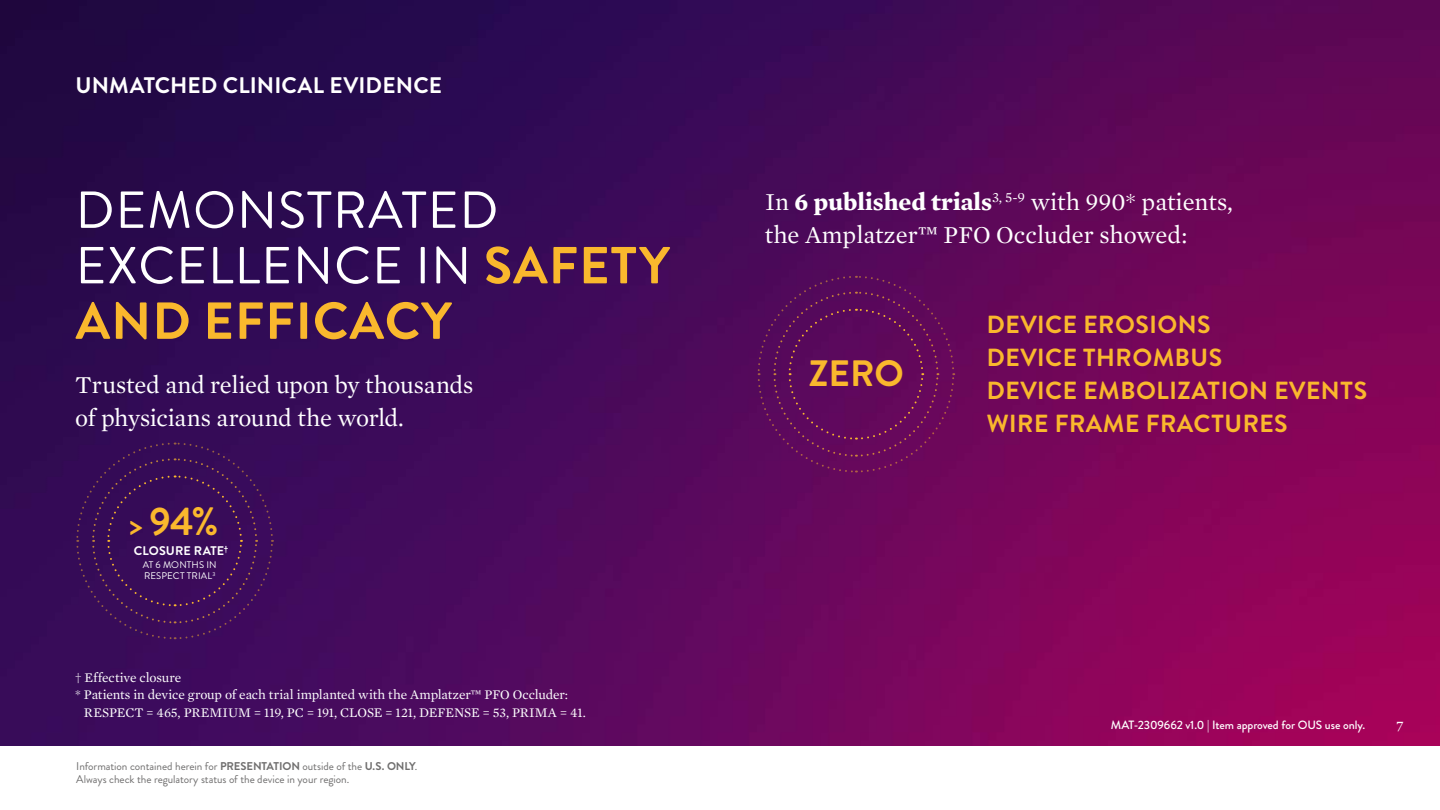
<style>
.page{position:relative;width:1440px;height:810px;background:#fff}
.page>*{position:absolute;margin:0;border:0;box-sizing:border-box;transform-origin:0 0}
.t1{font:51.97px/55.5px "Brandon Grotesque";letter-spacing:.02em;color:#fff}
.t2{font:700 39.6px "Brandon Grotesque";color:#fab82d}
.t3{font:700 36.67px "Brandon Grotesque";color:#fab82d}
.t4{font:24.75px/33px "Mercury Text G1";color:#fff}
.t5{font:700 24.75px/33px "Brandon Text";letter-spacing:.02em;color:#fab82d}
.t6{font:700 22.5px "Brandon Grotesque";letter-spacing:.005em;color:#fff}
.t7{font:13.5px/18px "Mercury Text G1";letter-spacing:-.01em;color:#fff}
.t8{font:13.5px "Georgia";color:#fff}
.t9{font:700 12.52px "Brandon Grotesque";letter-spacing:.01em;color:#fff}
.t10{font:500 12px "Brandon Grotesque";letter-spacing:-.005em;color:#fff}
.t11{font:11.25px/12.8px "Brandon Grotesque";letter-spacing:-.005em;color:#706f6f}
.t12{font:9.6px/10.8px "Brandon Grotesque";letter-spacing:.01em;color:#fff}
.s1{font-weight:700;color:#fab82d}
.s2{font-size:30.45px}
.s3{font-weight:700}
</style>
<div class="page">
<img style="left:0;top:0;width:1440px;height:746px">
<svg style="left:757px;top:275px;width:198px;height:198px;background:#5f0a5a"></svg>
<div style="left:75px;top:442px;width:199px;height:198px;background:#380b59"></div>
<h3 class="t6" style="left:75px;top:69px;width:368px">UNMATCHED CLINICAL EVIDENCE</h3>
<h1 class="t1" style="left:76px;top:183px;width:596px">DEMONSTRATED<br>EXCELLENCE IN <span class="s1">SAFETY<br>AND EFFICACY</span></h1>
<h3 class="t4" style="left:75px;top:368px;width:400px">Trusted and relied upon by thousands of physicians around the world.</h3>
<h2 class="t2" style="left:129px;top:494px;width:90px"><span class="s2">&gt;</span> 94%</h2>
<p class="t9" style="left:134px;top:542px;width:96px">CLOSURE RATE<sup>†</sup></p>
<p class="t12" style="left:143px;top:560px;width:76px">AT 6 MONTHS IN<br>RESPECT TRIAL<sup>3</sup></p>
<p class="t7" style="left:75px;top:669px;width:108px">† Effective closure</p>
<p class="t7" style="left:84px;top:686px;width:503px;text-indent:-9px">* Patients in device group of each trial implanted with the Amplatzer™ PFO Occluder:<br>RESPECT = 465, PREMIUM = 119, PC = 191, CLOSE = 121, DEFENSE = 53, PRIMA = 41.</p>
<p class="t11" style="left:76px;top:760px;width:343px">Information contained herein for <span class="s3">PRESENTATION</span> outside of the <span class="s3">U.S. ONLY</span>.<br>Always check the regulatory status of the device in your region.</p>
<h3 class="t4" style="left:765px;top:185px;width:469px">In <span class="s3">6 published trials</span><sup>3,</sup> <sup>5-9</sup> with 990* patients, the Amplatzer™ PFO Occluder showed:</h3>
<h3 class="t3" style="left:809px;top:348px;width:96px">ZERO</h3>
<h3 class="t5" style="left:987px;top:308px;width:382px">DEVICE EROSIONS<br>DEVICE THROMBUS<br>DEVICE EMBOLIZATION EVENTS<br>WIRE FRAME FRACTURES</h3>
<p class="t10" style="left:1111px;top:716px;width:256px">MAT-2309662 v1.0 | Item approved for OUS use only.</p>
<p class="t8" style="left:1397px;top:714px;width:8px">7</p>
</div>
